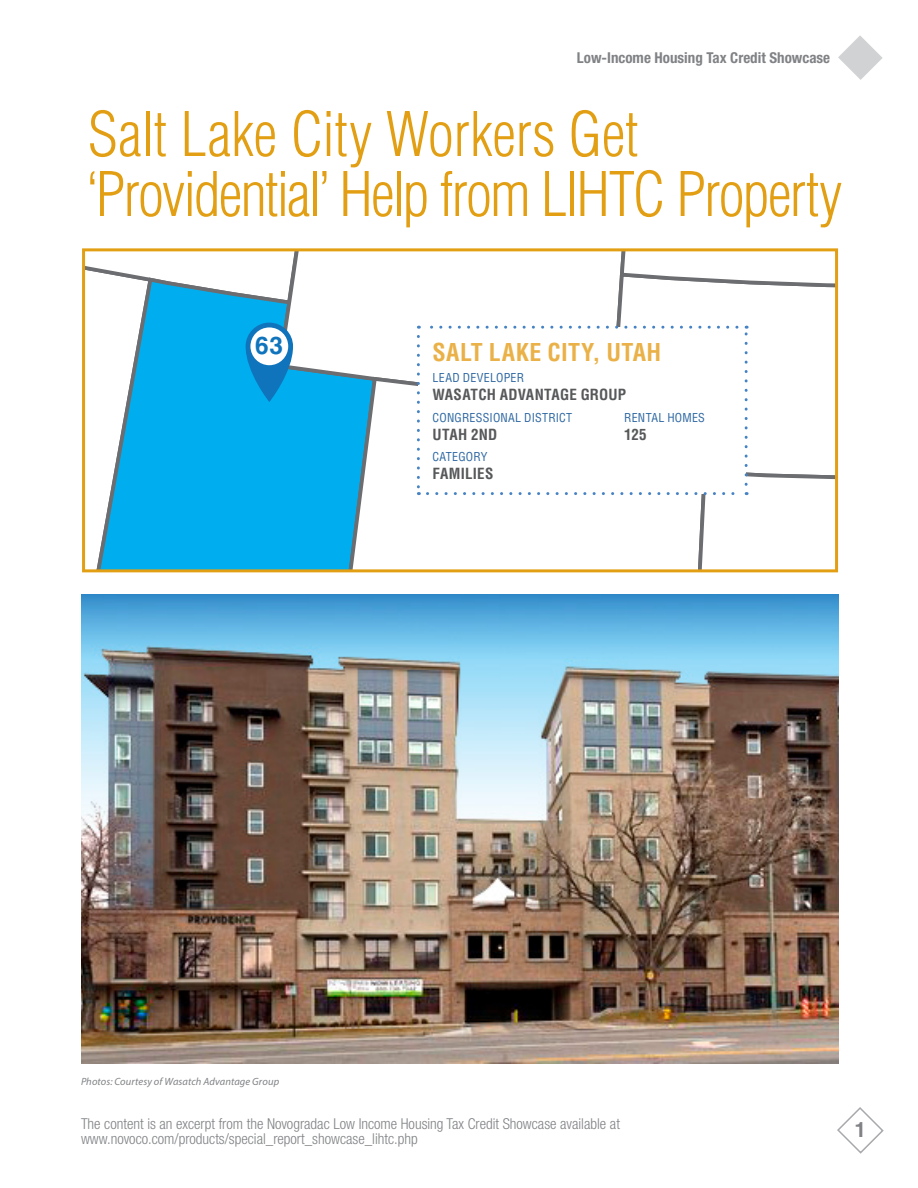
<style>
.page{position:relative;width:918px;height:1188px;background:#fff}
.page>*{position:absolute;margin:0;border:0;box-sizing:border-box;transform-origin:0 0}
.t1{font:300 condensed 60px/60px "Helvetica";letter-spacing:-.03em;color:#e39f13}
.t2{font:700 24.45px "Helvetica";color:#1074bc}
.Box_-_Table_Copy{font:700 condensed 24px "Helvetica";letter-spacing:.02em;color:#eab148}
.t3{font:700 21px "Helvetica";color:#808285}
.t4{font:300 condensed 15px/15px "Helvetica Neue";color:#808285}
.Box_-_Table_Copy-2{font:700 condensed 15px "Helvetica";letter-spacing:.01em;color:#57585a}
.t5{font:700 condensed 15px "Helvetica Neue";color:#808285}
.Box_-_Table_Header{font:condensed 12px "Helvetica";letter-spacing:.02em;color:#2e67a2}
.t6{font:italic 10.5px "Myriad Pro";letter-spacing:.01em;color:#808285}
</style>
<div class="page">
<svg style="left:837px;top:1107px;width:47px;height:47px"></svg>
<svg style="left:838px;top:35px;width:45px;height:45px"></svg>
<img style="left:81px;top:594px;width:757px;height:469px">
<svg style="left:97px;top:275px;width:241px;height:293px"></svg>
<svg style="left:276px;top:252px;width:83px;height:155px"></svg>
<svg style="left:338px;top:375px;width:79px;height:193px"></svg>
<svg style="left:246px;top:323px;width:47px;height:79px;background:#1088cc"></svg>
<div style="left:250px;top:327px;width:38px;height:38px;background:#fff;border-radius:50%"></div>
<div style="left:82px;top:248px;width:756px;height:324px;border:3px solid #e39f13"></div>
<svg style="left:417px;top:250px;width:420px;height:321px"></svg>
<p class="t5" style="left:577px;top:49px;width:255px">Low-Income Housing Tax Credit Showcase</p>
<p class="t1" style="left:88px;top:104px;width:756px">Salt Lake City Workers Get ‘Providential’ Help from LIHTC Property</p>
<p class="t2" style="left:255px;top:331px;width:30px">63</p>
<p class="Box_-_Table_Copy" style="left:433px;top:337px;width:230px">SALT LAKE CITY, UTAH</p>
<p class="Box_-_Table_Header" style="left:433px;top:370px;width:93px">LEAD DEVELOPER</p>
<p class="Box_-_Table_Copy-2" style="left:433px;top:385px;width:195px">WASATCH ADVANTAGE GROUP</p>
<p class="Box_-_Table_Header" style="left:433px;top:410px;width:141px">CONGRESSIONAL DISTRICT</p>
<p class="Box_-_Table_Copy-2" style="left:433px;top:425px;width:66px">UTAH 2ND</p>
<p class="Box_-_Table_Header" style="left:624px;top:410px;width:82px">RENTAL HOMES</p>
<p class="Box_-_Table_Copy-2" style="left:624px;top:425px;width:24px">125</p>
<p class="Box_-_Table_Header" style="left:433px;top:449px;width:56px">CATEGORY</p>
<p class="Box_-_Table_Copy-2" style="left:433px;top:464px;width:62px">FAMILIES</p>
<p class="t6" style="left:81px;top:1075px;width:200px">Photos: Courtesy of Wasatch Advantage Group</p>
<p class="t4" style="left:81px;top:1116px;width:541px">The content is an excerpt from the Novogradac Low Income Housing Tax Credit Showcase available at www.novoco.com/products/special_report_showcase_lihtc.php</p>
<p class="t3" style="left:855px;top:1117px;width:13px">1</p>
</div>
